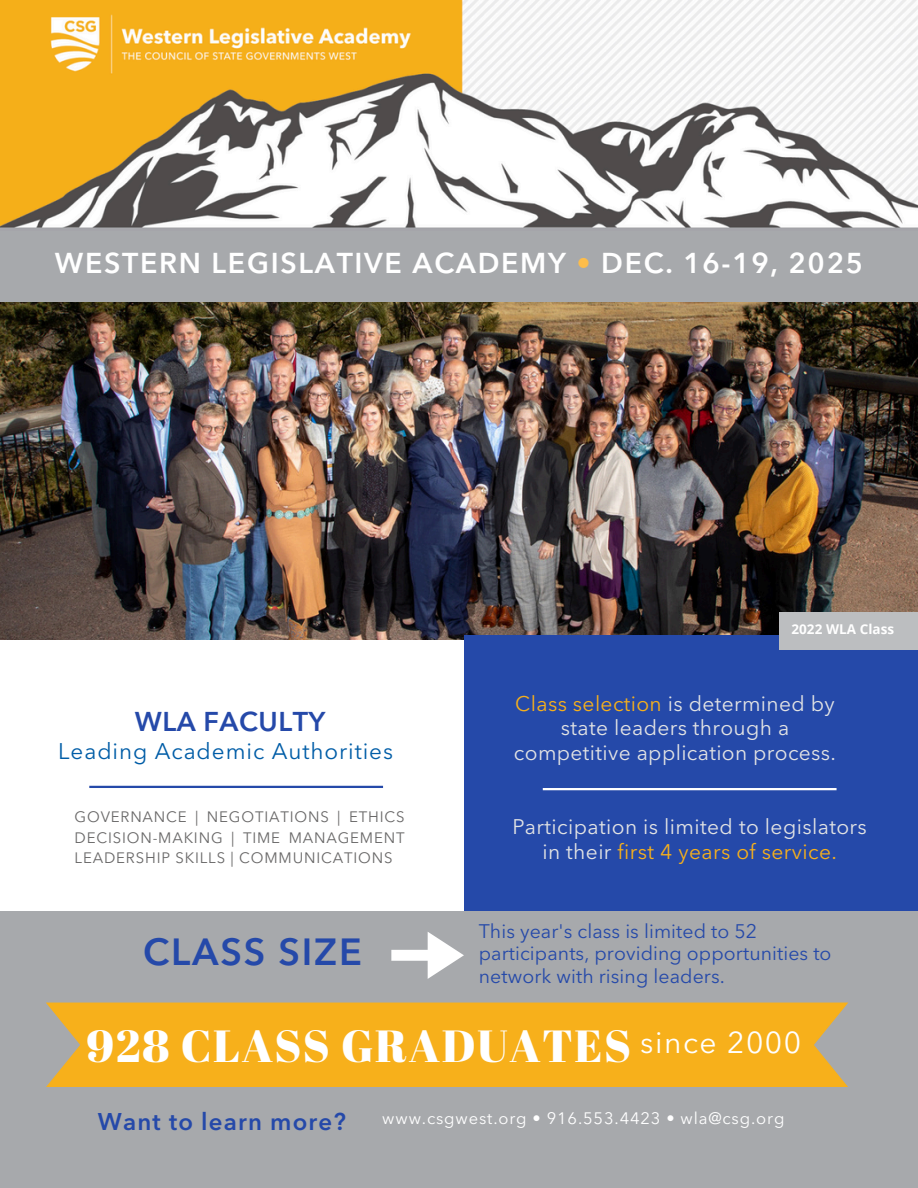
<style>
.page{position:relative;width:918px;height:1188px;background:#fff}
.page>*{position:absolute;margin:0;border:0;box-sizing:border-box;transform-origin:0 0}
.t1{font:45px "Abril Fatface";letter-spacing:.035em;color:#fff}
.t2{font:600 37.5px "Avenir Next LT Pro";letter-spacing:.05em;color:#2549a9}
.t3{font:30px "Avenir Next LT Pro";letter-spacing:.05em;color:#fff}
.t4{font:600 28.5px "Avenir Next LT Pro";letter-spacing:.06em;color:#fff}
.t5{font:600 27px "Avenir Next LT Pro";letter-spacing:.02em;color:#2549a9}
.t6{font:600 24px "Avenir Next LT Pro";letter-spacing:.05em;color:#2549a9}
.t7{font:22.5px "Avenir Next LT Pro";letter-spacing:.04em;color:#005da7}
.t8{font:21px/24.8px "Avenir Next LT Pro";letter-spacing:.015em;color:#e2e3e4;text-align:center}
.t9{font:19.5px/22.5px "Avenir Next LT Pro";letter-spacing:.005em;color:#2549a9}
.t10{font:16.5px "Avenir Next LT Pro";letter-spacing:.055em;color:#fff}
.t11{font:15px/20.2px "Avenir Next LT Pro";letter-spacing:.055em;color:#696868;text-align:justify}
.t12{font:700 13.5px "Open Sans";letter-spacing:.005em;color:#fff}
.s1{color:#fdbd4b}
.s2{color:#f7b01b}
</style>
<div class="page">
<img style="left:0;top:302px;width:918px;height:338px">
<div style="left:0;top:911px;width:918px;height:277px;background:#a7a9ac"></div>
<div style="left:464px;top:635px;width:454px;height:276px;background:#2549a9"></div>
<div style="left:779px;top:612px;width:139px;height:37px;background:#bcbec0"></div>
<div style="left:0;top:225px;width:918px;height:77px;background:#a7a9ac"></div>
<div style="left:46px;top:1003px;width:802px;height:84px;background:#f7b01b"></div>
<img style="left:0;top:0;width:918px;height:228px">
<svg style="left:391px;top:932px;width:73px;height:47px"></svg>
<hr style="left:543px;top:788px;width:294px;height:2px;background:#fff">
<hr style="left:89px;top:786px;width:294px;height:2px;background:#2549a9">
<h2 class="t4" style="left:55px;top:251px;width:810px">WESTERN LEGISLATIVE ACADEMY <span class="s1">•</span> DEC. 16-19, 2025</h2>
<p class="t5" style="left:135px;top:710px;width:192px">WLA FACULTY</p>
<p class="t7" style="left:58px;top:742px;width:336px">Leading Academic Authorities</p>
<p class="t11" style="left:75px;top:808px;width:331px">GOVERNANCE | NEGOTIATIONS | ETHICS DECISION-MAKING | TIME MANAGEMENT LEADERSHIP SKILLS | COMMUNICATIONS</p>
<h5 class="t2" style="left:143px;top:936px;width:220px">CLASS SIZE</h5>
<p class="t12" style="left:791px;top:620px;width:105px">2022 WLA Class</p>
<p class="t8" style="left:514px;top:693px;width:324px"><span class="s2">Class selection</span> is determined by state leaders through a competitive application process.</p>
<h1 class="t8" style="left:512px;top:816px;width:356px">Participation is limited to legislators in their <span class="s2">first 4 years of service.</span></h1>
<p class="t9" style="left:479px;top:922px;width:354px">This year's class is limited to 52 participants, providing opportunities to network with rising leaders.</p>
<p class="t1" style="left:86px;top:1014px;width:546px">928 CLASS GRADUATES</p>
<p class="t3" style="left:640px;top:1030px;width:162px">since 2000</p>
<h3 class="t6" style="left:98px;top:1111px;width:249px">Want to learn more?</h3>
<p class="t10" style="left:382px;top:1111px;width:404px">www.csgwest.org • 916.553.4423 • wla@csg.org</p>
</div>
